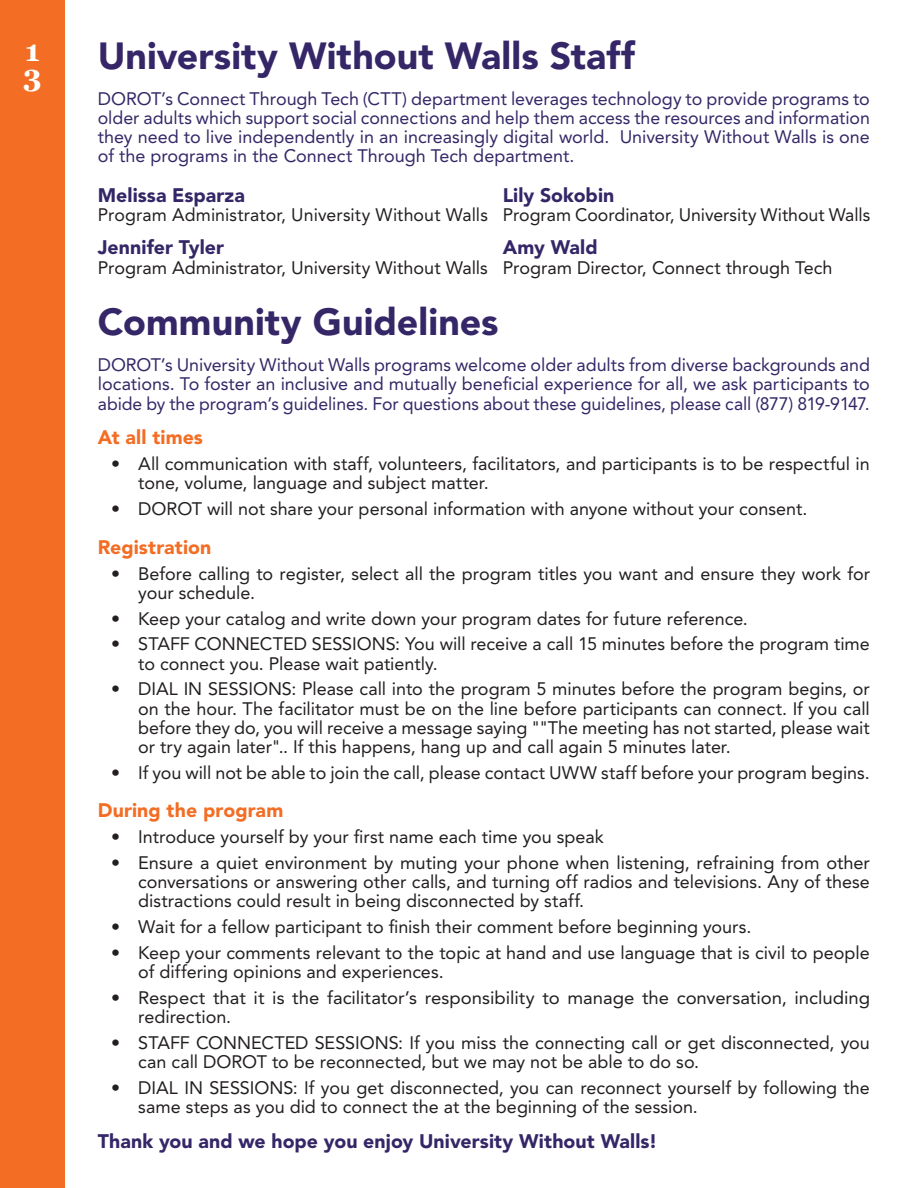
<style>
.page{position:relative;width:918px;height:1188px;background:#fff}
.page>*{position:absolute;margin:0;border:0;box-sizing:border-box;transform-origin:0 0}
.t1{font:900 37.5px "Avenir LT Pro";letter-spacing:.005em;color:#352767}
.t2{font:700 30px/25.5px "Georgia";color:#fff}
.t3{font:900 19.5px "Avenir LT Pro";letter-spacing:.005em;color:#352767}
.t4{font:900 19.5px "Avenir LT Pro";letter-spacing:.005em;color:#f36e24}
.t5{font:18px/19px "Avenir LT Pro";color:#231f20}
.t6{font:18px/19px "Avenir LT Pro";color:#352767;text-align:justify}
</style>
<div class="page">
<div style="left:0;top:0;width:65px;height:1188px;background:#f36e24"></div>
<h2 class="t2" style="left:23px;top:38px;width:20px">1<br>3</h2>
<h1 class="t1" style="left:98px;top:33px;width:539px">University Without Walls Staff</h1>
<p class="t6" style="left:98px;top:89px;width:774px">DOROT’s Connect Through Tech (CTT) department leverages technology to provide programs to older adults which support social connections and help them access the resources and information they need to live independently in an increasingly digital world. University Without Walls is one of the programs in the Connect Through Tech department.</p>
<p class="t3" style="left:98px;top:184px;width:149px">Melissa Esparza</p>
<p class="t3" style="left:503px;top:184px;width:113px">Lily Sokobin</p>
<p class="t5" style="left:98px;top:205px;width:774px">Program Administrator, University Without Walls Program Coordinator, University Without Walls</p>
<p class="t3" style="left:98px;top:236px;width:128px">Jennifer Tyler</p>
<p class="t3" style="left:503px;top:236px;width:96px">Amy Wald</p>
<p class="t5" style="left:98px;top:258px;width:736px">Program Administrator, University Without Walls Program Director, Connect through Tech</p>
<h1 class="t1" style="left:98px;top:299px;width:402px">Community Guidelines</h1>
<p class="t6" style="left:98px;top:355px;width:774px">DOROT’s University Without Walls programs welcome older adults from diverse backgrounds and locations. To foster an inclusive and mutually beneficial experience for all, we ask participants to abide by the program’s guidelines. For questions about these guidelines, please call (877) 819-9147.</p>
<p class="t4" style="left:98px;top:426px;width:107px">At all times</p>
<p class="t5" style="left:138px;top:454px;width:733px;text-indent:-27px">• All communication with staff, volunteers, facilitators, and participants is to be respectful in tone, volume, language and subject matter.</p>
<p class="t5" style="left:111px;top:499px;width:698px">• DOROT will not share your personal information with anyone without your consent.</p>
<p class="t4" style="left:98px;top:535px;width:115px">Registration</p>
<p class="t5" style="left:138px;top:564px;width:733px;text-indent:-27px">• Before calling to register, select all the program titles you want and ensure they work for your schedule.</p>
<p class="t5" style="left:111px;top:609px;width:638px">• Keep your catalog and write down your program dates for future reference.</p>
<p class="t5" style="left:138px;top:635px;width:733px;text-indent:-27px">• STAFF CONNECTED SESSIONS: You will receive a call 15 minutes before the program time to connect you. Please wait patiently.</p>
<p class="t5" style="left:138px;top:680px;width:733px;text-align:justify;text-indent:-27px">• DIAL IN SESSIONS: Please call into the program 5 minutes before the program begins, or on the hour. The facilitator must be on the line before participants can connect. If you call before they do, you will receive a message saying ""The meeting has not started, please wait or try again later".. If this happens, hang up and call again 5 minutes later.</p>
<p class="t5" style="left:111px;top:763px;width:760px">• If you will not be able to join the call, please contact UWW staff before your program begins.</p>
<p class="t4" style="left:98px;top:799px;width:187px">During the program</p>
<p class="t5" style="left:111px;top:827px;width:494px">• Introduce yourself by your first name each time you speak</p>
<p class="t5" style="left:138px;top:853px;width:733px;text-align:justify;text-indent:-27px">• Ensure a quiet environment by muting your phone when listening, refraining from other conversations or answering other calls, and turning off radios and televisions. Any of these distractions could result in being disconnected by staff.</p>
<p class="t5" style="left:111px;top:917px;width:642px">• Wait for a fellow participant to finish their comment before beginning yours.</p>
<p class="t5" style="left:138px;top:943px;width:733px;text-indent:-27px">• Keep your comments relevant to the topic at hand and use language that is civil to people of differing opinions and experiences.</p>
<p class="t5" style="left:138px;top:988px;width:733px;text-indent:-27px">• Respect that it is the facilitator’s responsibility to manage the conversation, including redirection.</p>
<p class="t5" style="left:138px;top:1033px;width:733px;text-indent:-27px">• STAFF CONNECTED SESSIONS: If you miss the connecting call or get disconnected, you can call DOROT to be reconnected, but we may not be able to do so.</p>
<p class="t5" style="left:138px;top:1078px;width:733px;text-indent:-27px">• DIAL IN SESSIONS: If you get disconnected, you can reconnect yourself by following the same steps as you did to connect the at the beginning of the session.</p>
<p class="t3" style="left:98px;top:1129px;width:561px">Thank you and we hope you enjoy University Without Walls!</p>
</div>
